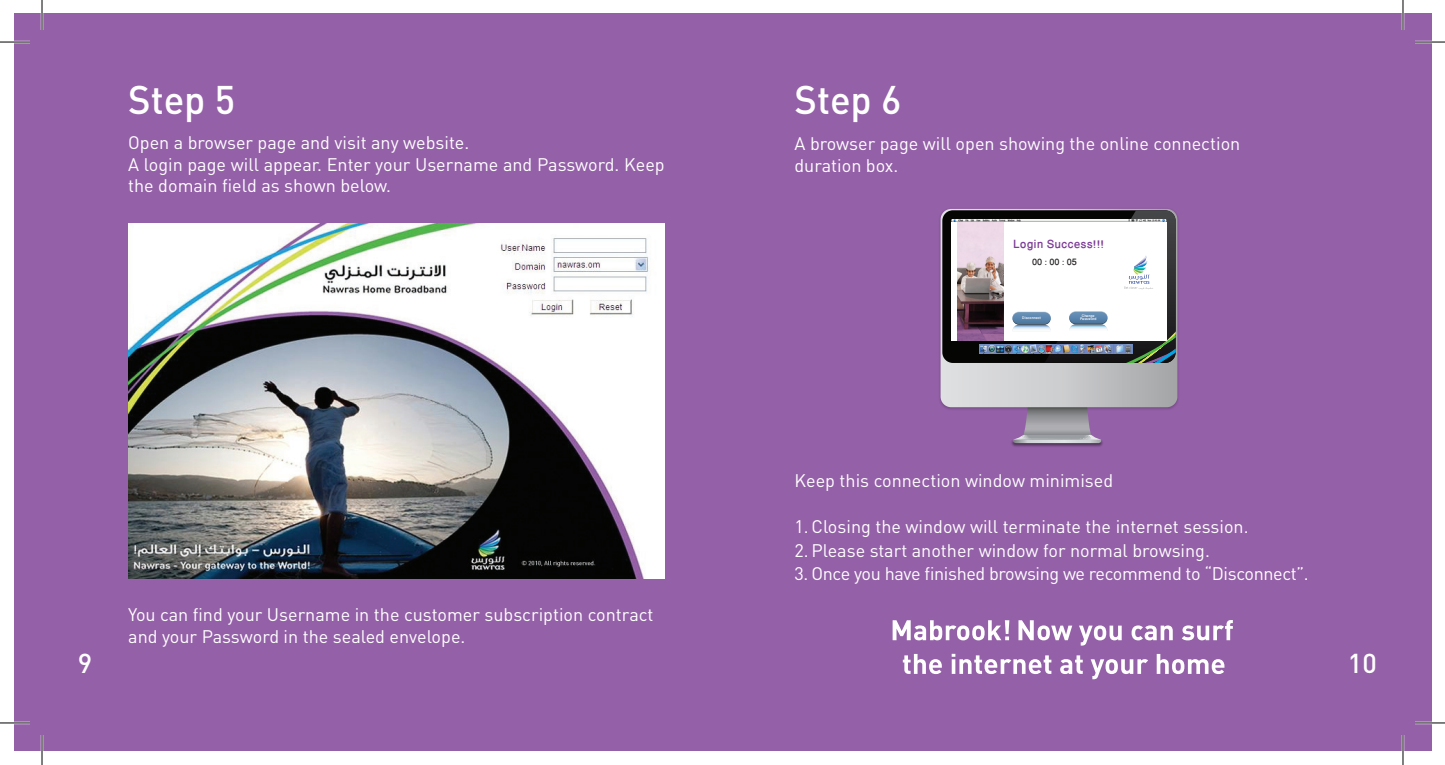
<style>
.page{position:relative;width:1445px;height:765px;background:#fff}
.page>*{position:absolute;margin:0;border:0;box-sizing:border-box;transform-origin:0 0}
.t1{font:500 39.4px "DIN";color:#fff}
.t2{font:500 27px "DIN";color:#fff}
.t3{font:18px/21.6px "DIN";color:#fff}
.t4{font:18px "DIN";letter-spacing:-.02em;color:#fff}
.t5{font:500 16px "Win Soft Pro";color:#7e3e98}
.t6{font:500 12.4px "Win Soft Pro";color:#231f20}
.t7{font:500 5px "Win Soft Pro";color:#fff}
</style>
<div class="page">
<div style="left:14px;top:14px;width:1417px;height:737px;background:#9460a8"></div>
<img style="left:128px;top:223px;width:536px;height:355px">
<svg style="left:892px;top:620px;width:117px;height:20px"></svg>
<svg style="left:1018px;top:620px;width:54px;height:20px"></svg>
<svg style="left:1079px;top:625px;width:42px;height:20px"></svg>
<svg style="left:1131px;top:625px;width:41px;height:15px"></svg>
<svg style="left:1182px;top:620px;width:51px;height:20px"></svg>
<svg style="left:903px;top:653px;width:39px;height:20px"></svg>
<svg style="left:951px;top:653px;width:100px;height:20px"></svg>
<svg style="left:1060px;top:655px;width:22px;height:18px"></svg>
<svg style="left:1090px;top:659px;width:58px;height:20px"></svg>
<svg style="left:1156px;top:653px;width:68px;height:20px"></svg>
<img style="left:1011px;top:441px;width:92px;height:6px">
<svg style="left:1013px;top:411px;width:88px;height:32px"></svg>
<img style="left:945px;top:216px;width:233px;height:195px">
<svg style="left:940px;top:209px;width:237px;height:198px;background:#c6c6c8"></svg>
<svg style="left:942px;top:210px;width:233px;height:153px;background:#b4b8ba"></svg>
<img style="left:957px;top:222px;width:47px;height:118px">
<hr style="left:0;top:41px;width:30px;height:2px;background:#fff">
<hr style="left:1415px;top:41px;width:30px;height:2px;background:#fff">
<hr style="left:0;top:721px;width:30px;height:3px;background:#fff">
<hr style="left:1415px;top:721px;width:30px;height:3px;background:#fff">
<hr style="left:41px;top:0;width:2px;height:30px;background:#fff">
<hr style="left:41px;top:734px;width:2px;height:30px;background:#fff">
<hr style="left:1401px;top:0;width:3px;height:30px;background:#fff">
<hr style="left:1401px;top:734px;width:3px;height:30px;background:#fff">
<hr style="left:0;top:42px;width:30px;height:1px;background:#000">
<hr style="left:1415px;top:42px;width:30px;height:1px;background:#000">
<hr style="left:0;top:722px;width:30px;height:1px;background:#000">
<hr style="left:1415px;top:722px;width:30px;height:1px;background:#000">
<hr style="left:42px;top:0;width:1px;height:30px;background:#000">
<hr style="left:42px;top:734px;width:1px;height:30px;background:#000">
<hr style="left:1402px;top:0;width:1px;height:30px;background:#000">
<hr style="left:1402px;top:734px;width:1px;height:30px;background:#000">
<h1 class="t1" style="left:128px;top:74px;width:108px">Step 5</h1>
<p class="t3" style="left:128px;top:131px;width:538px">Open a browser page and visit any website.<br>A login page will appear. Enter your Username and Password. Keep the domain field as shown below.</p>
<p class="t3" style="left:128px;top:603px;width:527px">You can find your Username in the customer subscription contract and your Password in the sealed envelope.</p>
<h1 class="t1" style="left:794px;top:74px;width:108px">Step 6</h1>
<p class="t3" style="left:794px;top:133px;width:447px">A browser page will open showing the online connection duration box.</p>
<p class="t5" style="left:1013px;top:233px;width:92px">Login Success!!!</p>
<p class="t6" style="left:1032px;top:253px;width:46px">00 : 00 : 05</p>
<p class="t7" style="left:1022px;top:314px;width:20px">Disconnect</p>
<p class="t7" style="left:1082px;top:312px;width:14px">Change</p>
<p class="t7" style="left:1080px;top:315px;width:18px">Password</p>
<p class="t3" style="left:794px;top:469px;width:320px">Keep this connection window minimised</p>
<p class="t3" style="left:794px;top:514px;width:455px;line-height:23.4px">1.Closing the window will terminate the internet session.<br>2.Please start another window for normal browsing.</p>
<p class="t4" style="left:794px;top:562px;width:516px">3. Once you have finished browsing we recommend to “Disconnect”.</p>
<h2 class="t2" style="left:78px;top:646px;width:16px">9</h2>
<h2 class="t2" style="left:1348px;top:646px;width:30px">10</h2>
</div>
